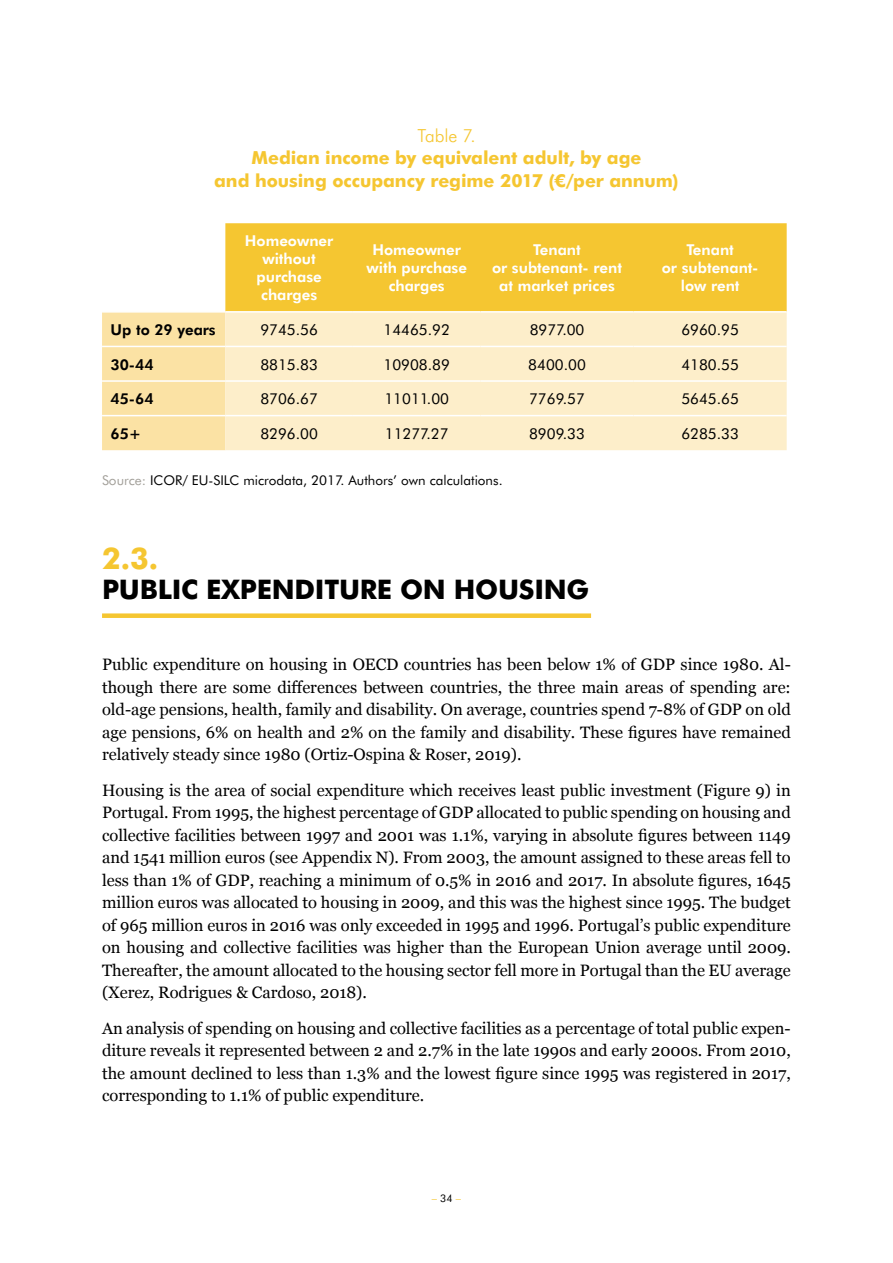
<style>
.page{position:relative;width:893px;height:1263px;background:#fff}
.page>*{position:absolute;margin:0;border:0;box-sizing:border-box;transform-origin:0 0}
.t1{font:800 30px "Futura BT";color:#f5c631}
.t2{font:800 27px "Futura BT";letter-spacing:-.01em;color:#000}
.t3{font:800 18px/22.5px "Futura BT";letter-spacing:-.005em;color:#f5c631;text-align:center}
.t4{font:300 18px "Futura BT";letter-spacing:-.01em;color:#f5c631}
.t5{font:16.5px/22.5px "Georgia";color:#000;text-align:justify}
.t6{font:700 15px/18px "Futura BT";color:#fff;text-align:center}
.t7{font:15px "Futura BT";color:#000}
.t8{font:700 15px "Futura BT";color:#000}
.t9{font:13.5px "Futura BT";color:#000}
.t10{font:10.5px "Futura BT";color:#f5c631}
.s1{color:#a3a09a}
.s2{color:#000}
</style>
<div class="page">
<div style="left:102px;top:613px;width:489px;height:5px;background:#f5c631"></div>
<div style="left:225px;top:223px;width:562px;height:88px;background:#f5c631"></div>
<div style="left:102px;top:313px;width:123px;height:137px;background:#fbe2a4"></div>
<div style="left:225px;top:313px;width:562px;height:137px;background:#fdeeca"></div>
<hr style="left:102px;top:346px;width:123px;height:1px;background:#fff">
<hr style="left:225px;top:346px;width:128px;height:1px;background:#fff">
<hr style="left:353px;top:346px;width:127px;height:1px;background:#fff">
<hr style="left:480px;top:346px;width:154px;height:1px;background:#fff">
<hr style="left:634px;top:346px;width:153px;height:1px;background:#fff">
<hr style="left:102px;top:380px;width:123px;height:2px;background:#fff">
<hr style="left:225px;top:380px;width:128px;height:2px;background:#fff">
<hr style="left:353px;top:380px;width:127px;height:2px;background:#fff">
<hr style="left:480px;top:380px;width:154px;height:2px;background:#fff">
<hr style="left:634px;top:380px;width:153px;height:2px;background:#fff">
<hr style="left:102px;top:415px;width:123px;height:1px;background:#fff">
<hr style="left:225px;top:415px;width:128px;height:1px;background:#fff">
<hr style="left:353px;top:415px;width:127px;height:1px;background:#fff">
<hr style="left:480px;top:415px;width:154px;height:1px;background:#fff">
<hr style="left:634px;top:415px;width:153px;height:1px;background:#fff">
<p class="t4" style="left:417px;top:124px;width:60px">Table 7.</p>
<p class="t3" style="left:214px;top:146px;width:466px">Median income by equivalent adult, by age<br>and housing occupancy regime 2017 (€/per annum)</p>
<p class="t6" style="left:245px;top:232px;width:90px">Homeowner without purchase charges</p>
<p class="t6" style="left:366px;top:241px;width:102px">Homeowner with purchase charges</p>
<p class="t6" style="left:492px;top:241px;width:131px">Tenant<br>or subtenant- rent at market prices</p>
<p class="t6" style="left:662px;top:241px;width:96px">Tenant<br>or subtenant&shy;low rent</p>
<p class="t8" style="left:111px;top:320px;width:107px">Up to 29 years</p>
<p class="t7" style="left:260px;top:320px;width:59px">9745.56</p>
<p class="t7" style="left:384px;top:320px;width:68px">14465.92</p>
<p class="t7" style="left:530px;top:320px;width:56px">8977.00</p>
<p class="t7" style="left:681px;top:320px;width:59px">6960.95</p>
<p class="t8" style="left:111px;top:354px;width:45px">30-44</p>
<p class="t7" style="left:260px;top:355px;width:59px">8815.83</p>
<p class="t7" style="left:384px;top:355px;width:68px">10908.89</p>
<p class="t7" style="left:528px;top:355px;width:59px">8400.00</p>
<p class="t7" style="left:681px;top:355px;width:59px">4180.55</p>
<p class="t8" style="left:111px;top:389px;width:45px">45-64</p>
<p class="t7" style="left:260px;top:389px;width:59px">8706.67</p>
<p class="t7" style="left:384px;top:389px;width:66px">11011.00</p>
<p class="t7" style="left:529px;top:389px;width:57px">7769.57</p>
<p class="t7" style="left:681px;top:389px;width:59px">5645.65</p>
<p class="t8" style="left:111px;top:424px;width:32px">65+</p>
<p class="t7" style="left:260px;top:424px;width:59px">8296.00</p>
<p class="t7" style="left:385px;top:424px;width:65px">11277.27</p>
<p class="t7" style="left:529px;top:424px;width:57px">8909.33</p>
<p class="t7" style="left:681px;top:424px;width:59px">6285.33</p>
<p class="t9" style="left:102px;top:471px;width:402px"><span class="s1">Source:</span> ICOR/ EU-SILC microdata, 2017. Authors’ own calculations.</p>
<h1 class="t1" style="left:102px;top:539px;width:58px">2.3.</h1>
<h2 class="t2" style="left:102px;top:572px;width:489px">PUBLIC EXPENDITURE ON HOUSING</h2>
<p class="t5" style="left:102px;top:653px;width:690px">Public expenditure on housing in OECD countries has been below 1% of GDP since 1980. Al&shy;though there are some differences between countries, the three main areas of spending are: old-age pensions, health, family and disability. On average, countries spend 7-8% of GDP on old age pensions, 6% on health and 2% on the family and disability. These figures have remained relatively steady since 1980 (Ortiz-Ospina &amp; Roser, 2019).</p>
<p class="t5" style="left:102px;top:778px;width:690px">Housing is the area of social expenditure which receives least public investment (Figure 9) in Portugal. From 1995, the highest percentage of GDP allocated to public spending on housing and collective facilities between 1997 and 2001 was 1.1%, varying in absolute figures between 1149 and 1541 million euros (see Appendix N). From 2003, the amount assigned to these areas fell to less than 1% of GDP, reaching a minimum of 0.5% in 2016 and 2017. In absolute figures, 1645 million euros was allocated to housing in 2009, and this was the highest since 1995. The budget of 965 million euros in 2016 was only exceeded in 1995 and 1996. Portugal’s public expenditure on housing and collective facilities was higher than the European Union average until 2009.<br>Thereafter, the amount allocated to the housing sector fell more in Portugal than the EU average (Xerez, Rodrigues &amp; Cardoso, 2018).</p>
<p class="t5" style="left:102px;top:1016px;width:690px">An analysis of spending on housing and collective facilities as a percentage of total public expen&shy;diture reveals it represented between 2 and 2.7% in the late 1990s and early 2000s. From 2010, the amount declined to less than 1.3% and the lowest figure since 1995 was registered in 2017, corresponding to 1.1% of public expenditure.</p>
<p class="t10" style="left:432px;top:1191px;width:31px">– <span class="s2">34</span> –</p>
</div>
